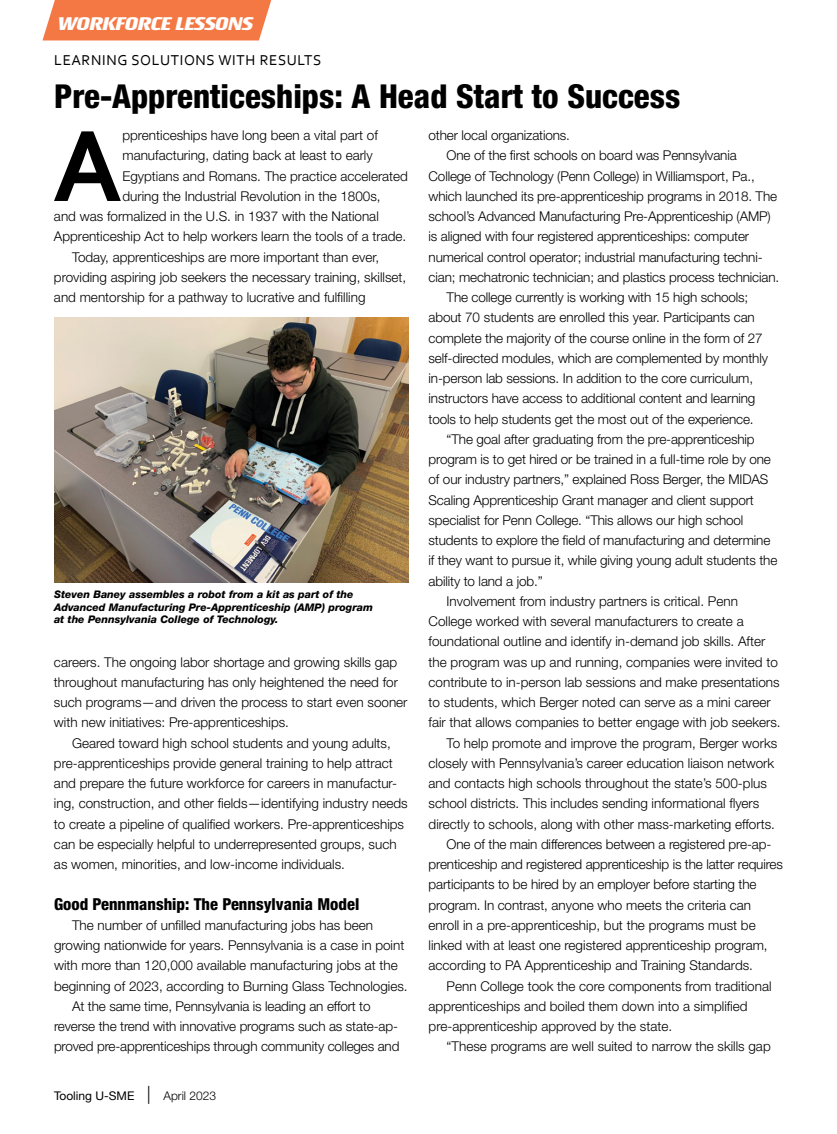
<style>
.page{position:relative;width:837px;height:1134px;background:#fff}
.page>*{position:absolute;margin:0;border:0;box-sizing:border-box;transform-origin:0 0}
.t1{font:700 106.5px "Corbel";color:#000}
.t2{font:800 condensed 33px "Helvetica Neue LT Std";color:#000}
.t3{font:italic 700 19.5px "Rogue Sans Ext";letter-spacing:-.01em;color:#fff}
.t4{font:800 condensed 16.5px "Helvetica Neue LT Std";color:#000}
.t5{font:15px "Corbel";letter-spacing:.04em;color:#000}
.t6{font:300 13.5px/20.2px "Helvetica Neue LT Std";color:#000}
.t7{font:12px "Helvetica Neue LT Std";color:#000}
.t8{font:italic 800 10.5px/12.8px "Helvetica Neue LT Std";color:#000}
.s1{font-weight:300;font-size:18px}
.s2{font-weight:300}
</style>
<div class="page">
<div style="left:42px;top:0;width:229px;height:40px;background:#f47844"></div>
<img style="left:54px;top:318px;width:354px;height:264px">
<h3 class="t3" style="left:57px;top:12px;width:197px">WORKFORCE LESSONS</h3>
<p class="t5" style="left:54px;top:51px;width:269px">LEARNING SOLUTIONS WITH RESULTS</p>
<h2 class="t2" style="left:54px;top:76px;width:628px">Pre-Apprenticeships: A Head Start to Success</h2>
<h1 class="t1" style="left:52px;top:100px;width:71px">A</h1>
<p class="t6" style="left:122px;top:125px;width:257px">pprenticeships have long been a vital part of</p>
<p class="t6" style="left:429px;top:125px;width:143px">other local organizations.</p>
<p class="t6" style="left:447px;top:145px;width:292px">One of the first schools on board was Pennsylvania</p>
<p class="t6" style="left:429px;top:166px;width:328px">College of Technology (Penn College) in Williamsport, Pa.,</p>
<p class="t6" style="left:429px;top:186px;width:350px">which launched its pre-apprenticeship programs in 2018. The</p>
<p class="t6" style="left:429px;top:206px;width:344px">school’s Advanced Manufacturing Pre-Apprenticeship (AMP)</p>
<p class="t6" style="left:429px;top:226px;width:322px">is aligned with four registered apprenticeships: computer</p>
<p class="t6" style="left:429px;top:247px;width:336px">numerical control operator; industrial manufacturing techni-</p>
<p class="t6" style="left:429px;top:267px;width:352px">cian; mechatronic technician; and plastics process technician.</p>
<p class="t6" style="left:447px;top:287px;width:303px">The college currently is working with 15 high schools;</p>
<p class="t6" style="left:429px;top:307px;width:328px">about 70 students are enrolled this year. Participants can</p>
<p class="t6" style="left:429px;top:328px;width:336px">complete the majority of the course online in the form of 27</p>
<p class="t6" style="left:429px;top:348px;width:341px">self-directed modules, which are complemented by monthly</p>
<p class="t6" style="left:429px;top:368px;width:326px">in-person lab sessions. In addition to the core curriculum,</p>
<p class="t6" style="left:429px;top:388px;width:328px">instructors have access to additional content and learning</p>
<p class="t6" style="left:429px;top:409px;width:327px">tools to help students get the most out of the experience.</p>
<p class="t6" style="left:447px;top:429px;width:309px">“The goal after graduating from the pre-apprenticeship</p>
<p class="t6" style="left:429px;top:449px;width:344px">program is to get hired or be trained in a full-time role by one</p>
<p class="t6" style="left:429px;top:469px;width:341px">of our industry partners,” explained Ross Berger, the MIDAS</p>
<p class="t6" style="left:429px;top:490px;width:327px">Scaling Apprenticeship Grant manager and client support</p>
<p class="t6" style="left:429px;top:510px;width:316px">specialist for Penn College. “This allows our high school</p>
<p class="t6" style="left:429px;top:530px;width:343px">students to explore the field of manufacturing and determine</p>
<p class="t6" style="left:429px;top:550px;width:350px">if they want to pursue it, while giving young adult students the</p>
<p class="t6" style="left:429px;top:571px;width:116px">ability to land a job.”</p>
<p class="t6" style="left:447px;top:591px;width:293px">Involvement from industry partners is critical. Penn</p>
<p class="t6" style="left:429px;top:611px;width:317px">College worked with several manufacturers to create a</p>
<p class="t6" style="left:429px;top:631px;width:338px">foundational outline and identify in-demand job skills. After</p>
<p class="t6" style="left:429px;top:652px;width:351px">the program was up and running, companies were invited to</p>
<p class="t6" style="left:429px;top:672px;width:353px">contribute to in-person lab sessions and make presentations</p>
<p class="t6" style="left:429px;top:692px;width:344px">to students, which Berger noted can serve as a mini career</p>
<p class="t6" style="left:429px;top:712px;width:354px">fair that allows companies to better engage with job seekers.</p>
<p class="t6" style="left:447px;top:733px;width:332px">To help promote and improve the program, Berger works</p>
<p class="t6" style="left:429px;top:753px;width:347px">closely with Pennsylvania’s career education liaison network</p>
<p class="t6" style="left:429px;top:773px;width:340px">and contacts high schools throughout the state’s 500-plus</p>
<p class="t6" style="left:429px;top:793px;width:332px">school districts. This includes sending informational flyers</p>
<p class="t6" style="left:429px;top:814px;width:348px">directly to schools, along with other mass-marketing efforts.</p>
<p class="t6" style="left:447px;top:834px;width:326px">One of the main differences between a registered pre-ap-</p>
<p class="t6" style="left:429px;top:854px;width:356px">prenticeship and registered apprenticeship is the latter requires</p>
<p class="t6" style="left:429px;top:874px;width:330px">participants to be hired by an employer before starting the</p>
<p class="t6" style="left:429px;top:895px;width:324px">program. In contrast, anyone who meets the criteria can</p>
<p class="t6" style="left:429px;top:915px;width:329px">enroll in a pre-apprenticeship, but the programs must be</p>
<p class="t6" style="left:429px;top:935px;width:341px">linked with at least one registered apprenticeship program,</p>
<p class="t6" style="left:429px;top:955px;width:326px">according to PA Apprenticeship and Training Standards.</p>
<p class="t6" style="left:447px;top:976px;width:326px">Penn College took the core components from traditional</p>
<p class="t6" style="left:429px;top:996px;width:321px">apprenticeships and boiled them down into a simplified</p>
<p class="t6" style="left:429px;top:1016px;width:245px">pre-apprenticeship approved by the state.</p>
<p class="t6" style="left:447px;top:1036px;width:326px">“These programs are well suited to narrow the skills gap</p>
<p class="t6" style="left:122px;top:145px;width:252px">manufacturing, dating back at least to early</p>
<p class="t6" style="left:122px;top:166px;width:287px">Egyptians and Romans. The practice accelerated</p>
<p class="t6" style="left:122px;top:186px;width:260px">during the Industrial Revolution in the 1800s,</p>
<p class="t6" style="left:54px;top:206px;width:326px">and was formalized in the U.S. in 1937 with the National</p>
<p class="t6" style="left:54px;top:226px;width:354px">Apprenticeship Act to help workers learn the tools of a trade.</p>
<p class="t6" style="left:72px;top:247px;width:309px">Today, apprenticeships are more important than ever,</p>
<p class="t6" style="left:54px;top:267px;width:354px">providing aspiring job seekers the necessary training, skillset,</p>
<p class="t6" style="left:54px;top:287px;width:313px">and mentorship for a pathway to lucrative and fulfilling</p>
<p class="t8" style="left:54px;top:588px;width:320px">Steven Baney assembles a robot from a kit as part of the<br>Advanced Manufacturing Pre-Apprenticeship (AMP) program at the Pennsylvania College of Technology.</p>
<p class="t6" style="left:54px;top:652px;width:355px">careers. The ongoing labor shortage and growing skills gap throughout manufacturing has only heightened the need for such programs—and driven the process to start even sooner with new initiatives: Pre-apprenticeships.</p>
<p class="t6" style="left:54px;top:733px;width:355px;text-indent:18px">Geared toward high school students and young adults, pre-apprenticeships provide general training to help attract and prepare the future workforce for careers in manufactur&shy;ing, construction, and other fields—identifying industry needs to create a pipeline of qualified workers. Pre-apprenticeships can be especially helpful to underrepresented groups, such as women, minorities, and low-income individuals.</p>
<p class="t4" style="left:54px;top:894px;width:307px">Good Pennmanship: The Pennsylvania Model</p>
<p class="t6" style="left:72px;top:915px;width:303px">The number of unfilled manufacturing jobs has been</p>
<p class="t6" style="left:54px;top:935px;width:352px">growing nationwide for years. Pennsylvania is a case in point</p>
<p class="t6" style="left:54px;top:955px;width:345px">with more than 120,000 available manufacturing jobs at the</p>
<p class="t6" style="left:54px;top:976px;width:355px">beginning of 2023, according to Burning Glass Technologies.</p>
<p class="t6" style="left:72px;top:996px;width:300px">At the same time, Pennsylvania is leading an effort to</p>
<p class="t6" style="left:54px;top:1016px;width:346px">reverse the trend with innovative programs such as state-ap-</p>
<p class="t6" style="left:54px;top:1036px;width:347px">proved pre-apprenticeships through community colleges and</p>
<p class="t7" style="left:54px;top:1088px;width:164px">Tooling U-SME <span class="s1">|</span> <span class="s2">April 2023</span></p>
</div>
